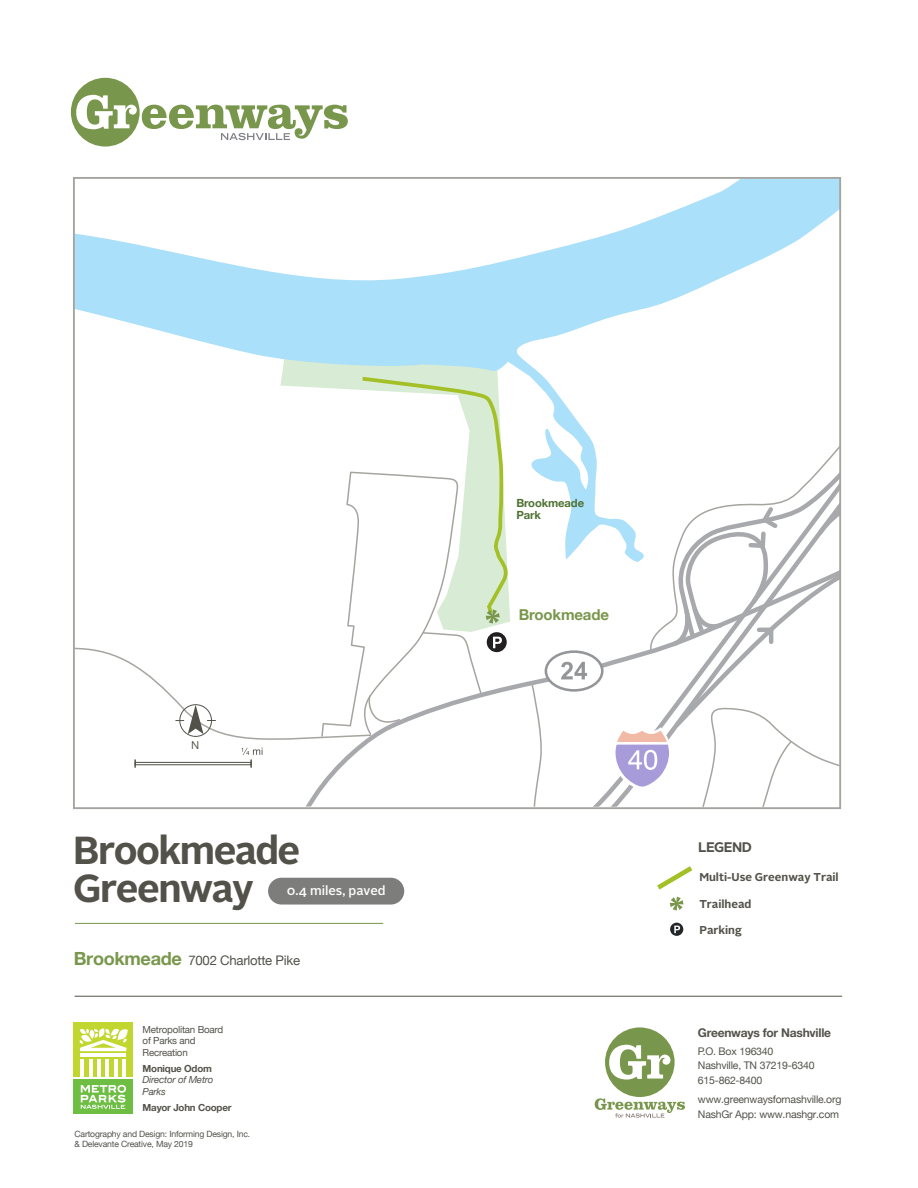
<style>
.page{position:relative;width:918px;height:1188px;background:#fff}
.page>*{position:absolute;margin:0;border:0;box-sizing:border-box;transform-origin:0 0}
.t1{font:700 39px/37.8px "Alright Sans";letter-spacing:-.04em;color:#53524a}
.t2{font:700 15px "Helvetica Neue";letter-spacing:-.01em;color:#79974c}
.t3{font:700 13.95px "Alright Sans";letter-spacing:-.04em;color:#53524a}
.t4{font:13.2px "Helvetica Neue";letter-spacing:-.02em;color:#53524a}
.t5{font:500 12.9px "Alright Sans";color:#fff}
.t6{font:700 12px "Helvetica Neue";letter-spacing:-.02em;color:#53524a}
.t7{font:700 11.4px "Alright Sans";color:#53524a}
.t8{font:700 11.25px/12px "Helvetica Neue";letter-spacing:-.01em;color:#4e7234}
.t9{font:11.25px "Alright Sans";color:#53524a}
.t10{font:10.5px/13.5px "Helvetica Neue";letter-spacing:-.02em;color:#53524a}
.t11{font:9.75px/11.2px "Helvetica Neue";letter-spacing:-.02em;color:#53524a}
.t12{font:700 9.75px "Helvetica Neue";letter-spacing:-.02em;color:#53524a}
.t13{font:italic 9.75px/11.2px "Helvetica Neue";letter-spacing:-.02em;color:#53524a}
.t14{font:8.7px/10.4px "Helvetica Neue";letter-spacing:-.02em;color:#53524a}
.s1{font-weight:700;font-size:18.15px;color:#79974c}
</style>
<div class="page">
<hr style="left:75px;top:996px;width:767px;height:1px;background:#53524a">
<div style="left:605px;top:1027px;width:70px;height:70px;background:#79974c;border-radius:50%"></div>
<svg style="left:609px;top:1045px;width:61px;height:35px"></svg>
<svg style="left:595px;top:1098px;width:90px;height:20px"></svg>
<svg style="left:76px;top:180px;width:762px;height:195px"></svg>
<svg style="left:76px;top:369px;width:296px;height:379px"></svg>
<svg style="left:252px;top:527px;width:123px;height:279px"></svg>
<svg style="left:404px;top:337px;width:434px;height:38px"></svg>
<svg style="left:410px;top:359px;width:428px;height:447px"></svg>
<div style="left:546px;top:652px;width:56px;height:38px;background:#fff;border-radius:50%"></div>
<div style="left:545px;top:650px;width:59px;height:42px;border:3px solid #939598;border-radius:50%"></div>
<svg style="left:530px;top:662px;width:57px;height:144px"></svg>
<svg style="left:606px;top:434px;width:232px;height:372px"></svg>
<svg style="left:320px;top:375px;width:190px;height:363px"></svg>
<div style="left:74px;top:1079px;width:59px;height:35px;background:#6ebe44"></div>
<div style="left:74px;top:1023px;width:59px;height:54px;background:#c1d72f"></div>
<hr style="left:81px;top:1053px;width:45px;height:4px;background:#fff">
<svg style="left:80px;top:1028px;width:48px;height:23px"></svg>
<hr style="left:81px;top:1059px;width:3px;height:18px;background:#fff">
<hr style="left:89px;top:1059px;width:4px;height:18px;background:#fff">
<hr style="left:97px;top:1059px;width:4px;height:18px;background:#fff">
<hr style="left:106px;top:1059px;width:3px;height:18px;background:#fff">
<hr style="left:114px;top:1059px;width:3px;height:18px;background:#fff">
<hr style="left:122px;top:1059px;width:4px;height:18px;background:#fff">
<svg style="left:81px;top:1085px;width:45px;height:24px"></svg>
<svg style="left:670px;top:923px;width:13px;height:13px"></svg>
<svg style="left:674px;top:926px;width:6px;height:7px"></svg>
<svg style="left:657px;top:866px;width:36px;height:45px"></svg>
<svg style="left:134px;top:759px;width:2px;height:9px"></svg>
<div style="left:135px;top:762px;width:117px;height:3px;border:1px solid #53524a"></div>
<svg style="left:241px;top:748px;width:22px;height:20px"></svg>
<div style="left:180px;top:704px;width:32px;height:33px;border:1px solid #53524a;border-radius:50%"></div>
<svg style="left:175px;top:705px;width:41px;height:29px"></svg>
<div style="left:268px;top:878px;width:136px;height:27px;background:#7d7d7c;border-radius:13px"></div>
<hr style="left:75px;top:923px;width:308px;height:1px;background:#79974c">
<div style="left:71px;top:78px;width:69px;height:69px;background:#79974c;border-radius:50%"></div>
<svg style="left:76px;top:95px;width:272px;height:45px"></svg>
<p class="t9" style="left:191px;top:738px;width:10px">N</p>
<h1 class="t1" style="left:73px;top:831px;width:229px">Brookmeade<br>Greenway</h1>
<p class="t5" style="left:287px;top:881px;width:100px">0.4 miles, paved</p>
<p class="t4" style="left:74px;top:951px;width:228px"><span class="s1">Brookmeade</span> 7002 Charlotte Pike</p>
<p class="t11" style="left:143px;top:1025px;width:82px">Metropolitan Board of Parks and<br>Recreation</p>
<p class="t12" style="left:143px;top:1061px;width:71px">Monique Odom</p>
<p class="t13" style="left:143px;top:1075px;width:72px">Director of Metro<br>Parks</p>
<p class="t12" style="left:143px;top:1100px;width:90px">Mayor John Cooper</p>
<p class="t14" style="left:75px;top:1129px;width:177px">Cartography and Design: Informing Design, Inc. &amp; Delevante Creative, May 2019</p>
<p class="t8" style="left:516px;top:497px;width:69px">Brookmeade<br>Park</p>
<h2 class="t2" style="left:519px;top:603px;width:92px">Brookmeade</h2>
<h3 class="t3" style="left:698px;top:838px;width:55px">LEGEND</h3>
<p class="t7" style="left:699px;top:869px;width:141px">Multi-Use Greenway Trail</p>
<p class="t7" style="left:699px;top:896px;width:54px">Trailhead</p>
<p class="t7" style="left:699px;top:922px;width:44px">Parking</p>
<p class="t6" style="left:698px;top:1024px;width:135px">Greenways for Nashville</p>
<p class="t10" style="left:698px;top:1046px;width:118px">P.O. Box 196340<br>Nashville, TN 37219-6340</p>
<p class="t10" style="left:698px;top:1092px;width:145px;line-height:14.9px">www.greenwaysfornashville.org<br>NashGr App: www.nashgr.com</p>
<p class="t10" style="left:698px;top:1074px;width:66px">615-862-8400</p>
</div>
